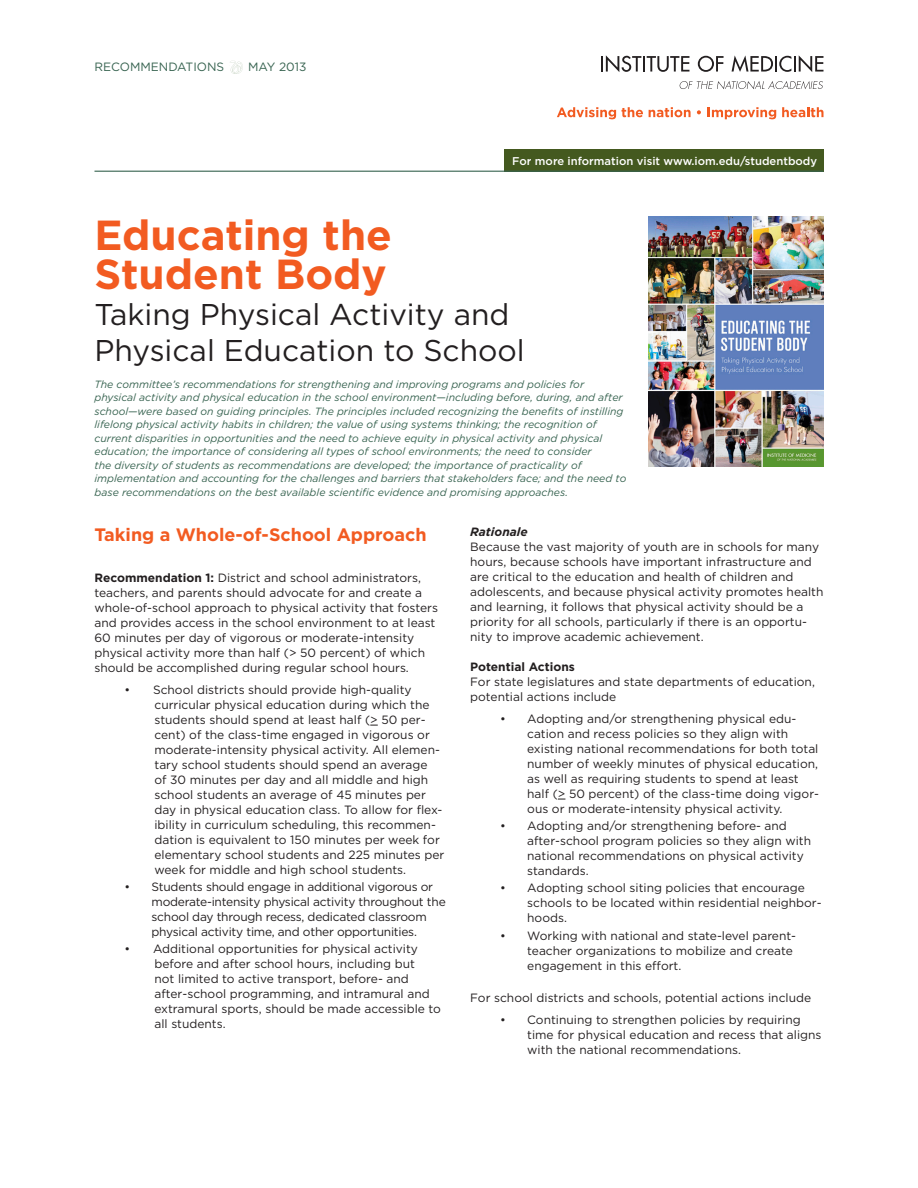
<style>
.page{position:relative;width:918px;height:1188px;background:#fff}
.page>*{position:absolute;margin:0;border:0;box-sizing:border-box;transform-origin:0 0}
.Header_A__gotham_bo{font:700 42px/39px "Gotham";color:#f25b21}
.Header_A__subhead{font:30px/36px "Gotham";color:#231f20}
.Header_B{font:700 18px "Gotham";color:#f25b21}
.APOP_Bullet_Style{font:12px/15px "Gotham";color:#231f20}
.Standard__main__NO{font:12px/15px "Gotham";color:#231f20}
.APOP_Bullet_Style-2{font:12px/15px "Gotham";letter-spacing:-.02em;color:#231f20}
.Standards___Date{font:12px "Gotham";color:#376350}
.For_More_Informatio{font:500 11.25px "Gotham";color:#fff}
.Header_A__small_typ{font:italic 10.5px/13.5px "Gotham";color:#376350}
.s1{font-weight:700}
.s2{font-weight:700;font-style:italic}
</style>
<div class="page">
<div style="left:504px;top:149px;width:320px;height:23px;background:#44591f"></div>
<hr style="left:94px;top:171px;width:730px;height:1px;background:#376350">
<svg style="left:601px;top:55px;width:88px;height:17px"></svg>
<svg style="left:698px;top:56px;width:26px;height:16px"></svg>
<svg style="left:732px;top:55px;width:91px;height:17px"></svg>
<svg style="left:679px;top:81px;width:144px;height:8px"></svg>
<svg style="left:557px;top:107px;width:59px;height:12px"></svg>
<svg style="left:622px;top:107px;width:21px;height:10px"></svg>
<svg style="left:649px;top:107px;width:42px;height:10px"></svg>
<svg style="left:697px;top:110px;width:4px;height:4px"></svg>
<svg style="left:708px;top:107px;width:68px;height:12px"></svg>
<svg style="left:782px;top:107px;width:41px;height:10px"></svg>
<svg style="left:230px;top:60px;width:13px;height:14px"></svg>
<img style="left:648px;top:216px;width:175px;height:251px">
<p class="Standards___Date" style="left:94px;top:59px;width:131px">RECOMMENDATIONS</p>
<p class="Standards___Date" style="left:248px;top:59px;width:60px">MAY 2013</p>
<p class="For_More_Informatio" style="left:512px;top:153px;width:306px">For more information visit www.iom.edu/studentbody</p>
<p class="Header_A__gotham_bo" style="left:94px;top:215px;width:299px">Educating the<br>Student Body</p>
<p class="Header_A__subhead" style="left:94px;top:295px;width:432px">Taking Physical Activity and<br>Physical Education to School</p>
<p class="Header_A__small_typ" style="left:94px;top:377px;width:533px">The committee’s recommendations for strengthening and improving programs and policies for physical activity and physical education in the school environment—including before, during, and after school—were based on guiding principles. The principles included recognizing the benefits of instilling lifelong physical activity habits in children; the value of using systems thinking; the recognition of current disparities in opportunities and the need to achieve equity in physical activity and physical education; the importance of considering all types of school environments; the need to consider<br>the diversity of students as recommendations are developed; the importance of practicality of implementation and accounting for the challenges and barriers that stakeholders face; and the need to base recommendations on the best available scientific evidence and promising approaches.</p>
<p class="Header_B" style="left:94px;top:523px;width:334px">Taking a Whole-of-School Approach</p>
<p class="Standard__main__NO" style="left:94px;top:570px;width:345px"><span class="s1">Recommendation 1:</span> District and school administrators, teachers, and parents should advocate for and create a whole-of-school approach to physical activity that fosters and provides access in the school environment to at least 60 minutes per day of vigorous or moderate-intensity physical activity more than half (&gt; 50 percent) of which should be accomplished during regular school hours.</p>
<p class="APOP_Bullet_Style" style="left:154px;top:682px;width:291px;text-indent:-30px">• School districts should provide high-quality curricular physical education during which the students should spend at least half (&gt; 50 per&shy;cent) of the class-time engaged in vigorous or moderate-intensity physical activity. All elemen&shy;tary school students should spend an average<br>of 30 minutes per day and all middle and high school students an average of 45 minutes per day in physical education class. To allow for flex&shy;ibility in curriculum scheduling, this recommen&shy;dation is equivalent to 150 minutes per week for elementary school students and 225 minutes per week for middle and high school students.</p>
<p class="APOP_Bullet_Style-2" style="left:152px;top:879px;width:296px;text-indent:-27px">• Students should engage in additional vigorous or moderate-intensity physical activity throughout the school day through recess, dedicated classroom physical activity time, and other opportunities.</p>
<p class="APOP_Bullet_Style" style="left:154px;top:941px;width:288px;text-indent:-30px">• Additional opportunities for physical activity before and after school hours, including but<br>not limited to active transport, before- and after-school programming, and intramural and extramural sports, should be made accessible to all students.</p>
<p class="Standard__main__NO" style="left:470px;top:524px;width:355px"><span class="s2">Rationale<br></span>Because the vast majority of youth are in schools for many hours, because schools have important infrastructure and are critical to the education and health of children and adolescents, and because physical activity promotes health and learning, it follows that physical activity should be a priority for all schools, particularly if there is an opportu&shy;nity to improve academic achievement.</p>
<p class="Standard__main__NO" style="left:470px;top:659px;width:346px"><span class="s1">Potential Actions<br></span>For state legislatures and state departments of education, potential actions include</p>
<p class="APOP_Bullet_Style" style="left:527px;top:711px;width:293px;text-indent:-27px">• Adopting and/or strengthening physical edu&shy;cation and recess policies so they align with existing national recommendations for both total number of weekly minutes of physical education, as well as requiring students to spend at least half (&gt; 50 percent) of the class-time doing vigor&shy;ous or moderate-intensity physical activity.</p>
<p class="APOP_Bullet_Style" style="left:527px;top:818px;width:285px;text-indent:-27px">• Adopting and/or strengthening before- and after-school program policies so they align with national recommendations on physical activity standards.</p>
<p class="APOP_Bullet_Style" style="left:527px;top:880px;width:296px;text-indent:-27px">• Adopting school siting policies that encourage schools to be located within residential neighbor&shy;hoods.</p>
<p class="APOP_Bullet_Style" style="left:527px;top:928px;width:270px;text-indent:-27px">• Working with national and state-level parent&shy;teacher organizations to mobilize and create engagement in this effort.</p>
<p class="Standard__main__NO" style="left:470px;top:990px;width:342px">For school districts and schools, potential actions include</p>
<p class="APOP_Bullet_Style" style="left:527px;top:1012px;width:296px;text-indent:-27px">• Continuing to strengthen policies by requiring time for physical education and recess that aligns with the national recommendations.</p>
</div>
